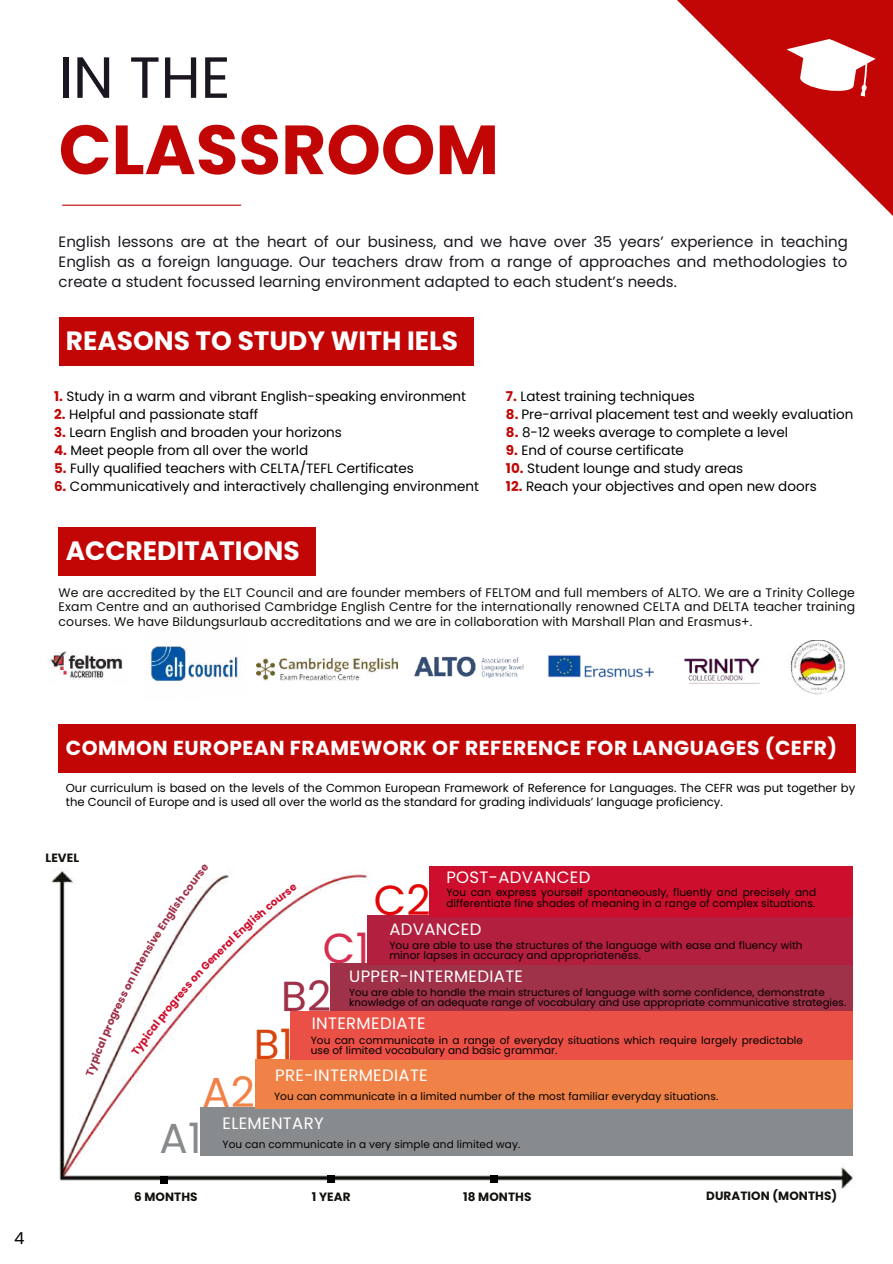
<style>
.page{position:relative;width:893px;height:1264px;background:#fff}
.page>*{position:absolute;margin:0;border:0;box-sizing:border-box;transform-origin:0 0}
.t1{font:700 69.3px "Poppins";color:#c20606}
.t2{font:57.9px "Poppins";color:#1b161f}
.t3{font:42px "Poppins";color:#e10607}
.t4{font:42px "Poppins";color:#d62d51}
.t5{font:42px "Poppins";color:#9f3148}
.t6{font:42px "Poppins";color:#d8450e}
.t7{font:42px "Poppins";color:#f08247}
.t8{font:42px "Poppins";color:#888b8d}
.t9{font:700 26.4px "Poppins";color:#fff}
.t10{font:700 20.25px "Poppins";letter-spacing:.025em;color:#fff}
.t11{font:16.5px "Poppins";letter-spacing:.02em;color:#fff}
.t12{font:16.5px "Poppins";color:#000}
.t13{font:15px/20.2px "Poppins";color:#1b161f;text-align:justify}
.t14{font:13.5px "Poppins";color:#000}
.t15{font:12.45px/14.5px "Poppins";letter-spacing:.005em;color:#12110c;text-align:justify}
.t16{font:700 12px "Poppins";letter-spacing:.005em;color:#12110c}
.t17{font:11.55px/13.5px "Poppins";color:#000}
.t18{font:10.5px/10.5px "Poppins";letter-spacing:.005em;color:#000}
.t19{font:10.2px/10.2px "Poppins";letter-spacing:.005em;color:#000}
.s1{font-weight:700;color:#c20606}
</style>
<div class="page">
<svg style="left:677px;top:0;width:215px;height:215px"></svg>
<hr style="left:62px;top:205px;width:179px;height:1px;background:#c20606">
<div style="left:59px;top:317px;width:414px;height:49px;background:#c20606"></div>
<div style="left:59px;top:527px;width:257px;height:49px;background:#c20606"></div>
<img style="left:49px;top:651px;width:74px;height:29px">
<img style="left:151px;top:646px;width:88px;height:39px">
<img style="left:414px;top:656px;width:110px;height:22px">
<img style="left:548px;top:655px;width:106px;height:23px">
<img style="left:790px;top:640px;width:55px;height:54px">
<img style="left:256px;top:658px;width:141px;height:22px">
<img style="left:684px;top:658px;width:76px;height:26px">
<svg style="left:781px;top:33px;width:96px;height:65px"></svg>
<img style="left:52px;top:866px;width:803px;height:323px">
<div style="left:331px;top:963px;width:521px;height:48px;background:#9f3148"></div>
<div style="left:367px;top:915px;width:485px;height:49px;background:#b31f3e"></div>
<div style="left:430px;top:866px;width:422px;height:50px;background:#ce0e2d"></div>
<div style="left:200px;top:1107px;width:652px;height:48px;background:#888b8d"></div>
<div style="left:255px;top:1059px;width:597px;height:49px;background:#f08247"></div>
<div style="left:291px;top:1011px;width:561px;height:48px;background:#ea5046"></div>
<div style="left:160px;top:1175px;width:8px;height:8px;background:#000"></div>
<div style="left:327px;top:1175px;width:8px;height:7px;background:#000"></div>
<div style="left:490px;top:1175px;width:8px;height:7px;background:#000"></div>
<div style="left:59px;top:724px;width:796px;height:48px;background:#c20606"></div>
<svg style="left:86px;top:866px;width:211px;height:210px"></svg>
<h2 class="t2" style="left:59px;top:37px;width:173px">IN THE</h2>
<h1 class="t1" style="left:59px;top:101px;width:442px">CLASSROOM</h1>
<p class="t13" style="left:59px;top:231px;width:790px">English lessons are at the heart of our business, and we have over 35 years’ experience in teaching English as a foreign language. Our teachers draw from a range of approaches and methodologies to create a student focussed learning environment adapted to each student’s needs.</p>
<h3 class="t9" style="left:66px;top:322px;width:393px">REASONS TO STUDY WITH IELS</h3>
<p class="t14" style="left:54px;top:386px;width:413px"><span class="s1">1.</span> Study in a warm and vibrant English-speaking environment</p>
<p class="t14" style="left:54px;top:404px;width:206px"><span class="s1">2.</span> Helpful and passionate staff</p>
<p class="t14" style="left:54px;top:422px;width:289px"><span class="s1">3.</span> Learn English and broaden your horizons</p>
<p class="t14" style="left:54px;top:440px;width:256px"><span class="s1">4.</span> Meet people from all over the world</p>
<p class="t14" style="left:54px;top:458px;width:361px"><span class="s1">5.</span> Fully qualified teachers with CELTA/TEFL Certificates</p>
<p class="t14" style="left:54px;top:476px;width:426px"><span class="s1">6.</span> Communicatively and interactively challenging environment</p>
<p class="t14" style="left:506px;top:386px;width:190px"><span class="s1">7.</span> Latest training techniques</p>
<p class="t14" style="left:506px;top:404px;width:349px"><span class="s1">8.</span> Pre-arrival placement test and weekly evaluation</p>
<p class="t14" style="left:506px;top:422px;width:284px"><span class="s1">8.</span> 8-12 weeks average to complete a level</p>
<p class="t14" style="left:506px;top:440px;width:179px"><span class="s1">9.</span> End of course certificate</p>
<p class="t14" style="left:506px;top:458px;width:239px"><span class="s1">10.</span> Student lounge and study areas</p>
<p class="t14" style="left:506px;top:476px;width:312px"><span class="s1">12.</span> Reach your objectives and open new doors</p>
<h3 class="t9" style="left:66px;top:532px;width:235px">ACCREDITATIONS</h3>
<p class="t15" style="left:59px;top:585px;width:798px">We are accredited by the ELT Council and are founder members of FELTOM and full members of ALTO. We are a Trinity College Exam Centre and an authorised Cambridge English Centre for the internationally renowned CELTA and DELTA teacher training courses. We have Bildungsurlaub accreditations and we are in collaboration with Marshall Plan and Erasmus+.</p>
<h3 class="t12" style="left:14px;top:1226px;width:12px">4</h3>
<h3 class="t10" style="left:66px;top:733px;width:773px">COMMON EUROPEAN FRAMEWORK OF REFERENCE FOR LANGUAGES (CEFR)</h3>
<p class="t17" style="left:66px;top:781px;width:791px">Our curriculum is based on the levels of the Common European Framework of Reference for Languages. The CEFR was put together by the Council of Europe and is used all over the world as the standard for grading individuals’ language proficiency.</p>
<p class="t16" style="left:46px;top:849px;width:35px">LEVEL</p>
<h3 class="t11" style="left:446px;top:866px;width:145px">POST-ADVANCED</h3>
<h3 class="t11" style="left:389px;top:917px;width:93px">ADVANCED</h3>
<h3 class="t11" style="left:349px;top:965px;width:175px">UPPER-INTERMEDIATE</h3>
<h3 class="t11" style="left:312px;top:1011px;width:115px">INTERMEDIATE</h3>
<h3 class="t3" style="left:373px;top:871px;width:58px">C2</h3>
<p class="t18" style="left:446px;top:887px;width:371px">You can express yourself spontaneously, fluently and precisely and differentiate fine shades of meaning in a range of complex situations.</p>
<p class="t18" style="left:389px;top:939px;width:414px">You are able to use the structures of the language with ease and fluency with minor lapses in accuracy and appropriateness.</p>
<p class="t19" style="left:349px;top:987px;width:498px">You are able to handle the main structures of language with some confidence, demonstrate knowledge of an adequate range of vocabulary and use appropriate communicative strategies.</p>
<p class="t18" style="left:311px;top:1034px;width:494px">You can communicate in a range of everyday situations which require largely predictable use of limited vocabulary and basic grammar.</p>
<h3 class="t4" style="left:323px;top:918px;width:48px">C1</h3>
<h3 class="t5" style="left:281px;top:966px;width:52px">B2</h3>
<h3 class="t6" style="left:254px;top:1015px;width:41px">B1</h3>
<h3 class="t11" style="left:275px;top:1063px;width:154px">PRE-INTERMEDIATE</h3>
<h3 class="t11" style="left:222px;top:1112px;width:103px">ELEMENTARY</h3>
<h3 class="t7" style="left:202px;top:1063px;width:54px">A2</h3>
<p class="t18" style="left:274px;top:1090px;width:445px">You can communicate in a limited number of the most familiar everyday situations.</p>
<h3 class="t8" style="left:160px;top:1109px;width:44px">A1</h3>
<p class="t18" style="left:222px;top:1138px;width:299px">You can communicate in a very simple and limited way.</p>
<p class="t16" style="left:134px;top:1187px;width:65px">6 MONTHS</p>
<p class="t16" style="left:312px;top:1187px;width:40px">1 YEAR</p>
<p class="t16" style="left:463px;top:1187px;width:70px">18 MONTHS</p>
<p class="t16" style="left:706px;top:1187px;width:132px">DURATION (MONTHS)</p>
</div>
